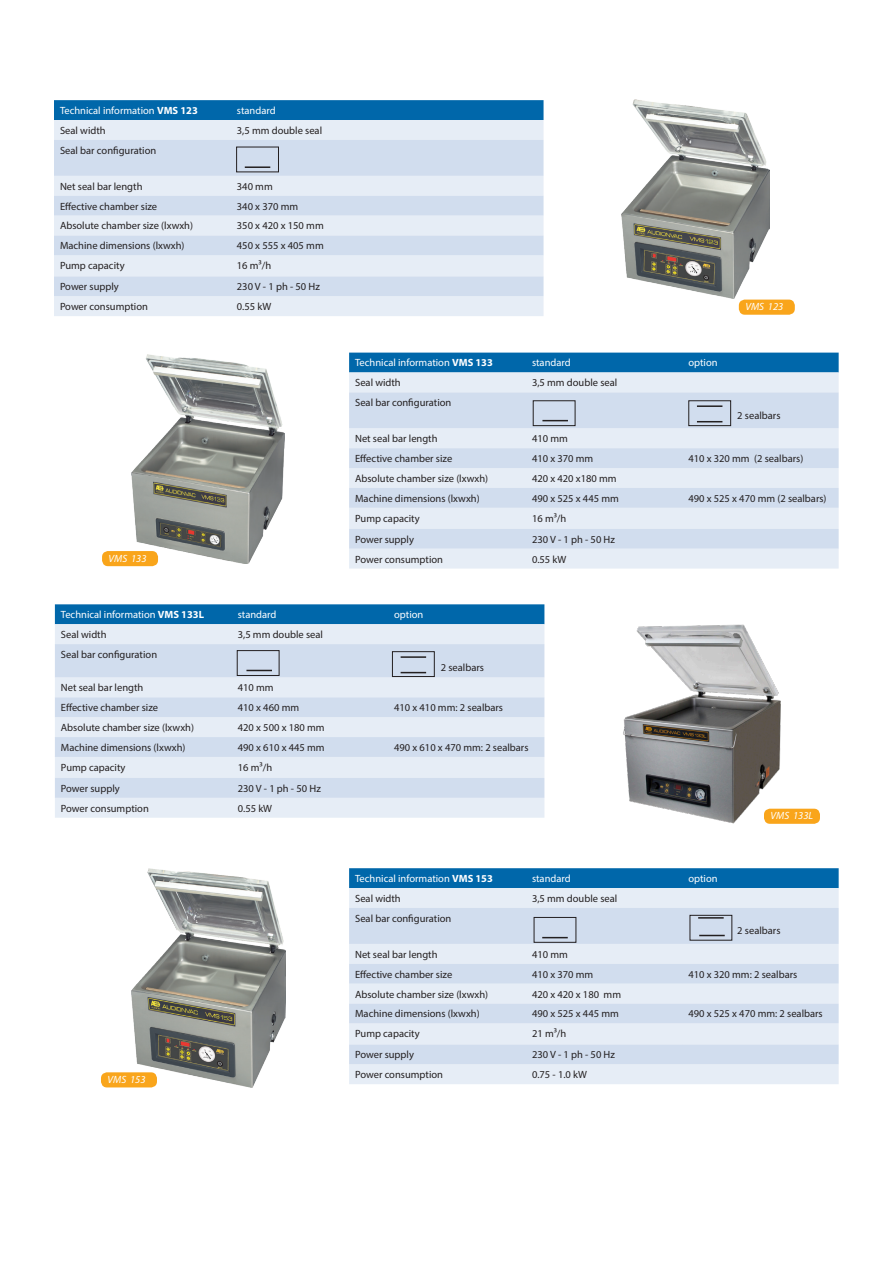
<style>
.page{position:relative;width:893px;height:1263px;background:#fff}
.page>*{position:absolute;margin:0;border:0;box-sizing:border-box;transform-origin:0 0}
.t1{font:10.5px "Myriad Pro";color:#231f20}
.t2{font:10.5px "Myriad Pro";color:#fff}
.t3{font:italic 10.5px "Myriad Pro";color:#fff}
.s1{font-weight:700}
</style>
<div class="page">
<div style="left:54px;top:100px;width:490px;height:20px;background:#0067aa"></div>
<div style="left:54px;top:120px;width:490px;height:196px;background:#e6edf6"></div>
<svg style="left:54px;top:140px;width:490px;height:156px;background:#d9e3f1"></svg>
<img style="left:622px;top:100px;width:147px;height:199px">
<img style="left:131px;top:354px;width:154px;height:209px">
<div style="left:349px;top:353px;width:490px;height:19px;background:#0067aa"></div>
<div style="left:349px;top:372px;width:490px;height:197px;background:#e6edf6"></div>
<svg style="left:349px;top:392px;width:490px;height:157px;background:#d9e3f0"></svg>
<img style="left:623px;top:624px;width:190px;height:200px">
<div style="left:55px;top:604px;width:489px;height:20px;background:#0067aa"></div>
<div style="left:55px;top:624px;width:489px;height:194px;background:#e6edf6"></div>
<svg style="left:55px;top:644px;width:489px;height:154px;background:#d9e3f1"></svg>
<div style="left:392px;top:651px;width:43px;height:26px;border:1px solid #231f20"></div>
<svg style="left:401px;top:672px;width:25px;height:1px"></svg>
<hr style="left:401px;top:656px;width:25px;height:2px;background:#231f20">
<div style="left:237px;top:650px;width:42px;height:26px;border:1px solid #231f20"></div>
<svg style="left:246px;top:670px;width:26px;height:1px"></svg>
<div style="left:236px;top:147px;width:43px;height:25px;border:1px solid #231f20"></div>
<hr style="left:245px;top:166px;width:25px;height:2px;background:#231f20">
<div style="left:688px;top:400px;width:43px;height:26px;border:1px solid #231f20"></div>
<svg style="left:697px;top:421px;width:25px;height:1px"></svg>
<hr style="left:697px;top:405px;width:25px;height:2px;background:#231f20">
<div style="left:533px;top:400px;width:42px;height:26px;border:1px solid #231f20"></div>
<svg style="left:542px;top:420px;width:26px;height:1px"></svg>
<img style="left:131px;top:868px;width:155px;height:219px">
<div style="left:349px;top:868px;width:490px;height:20px;background:#0067aa"></div>
<div style="left:349px;top:888px;width:490px;height:196px;background:#e6edf6"></div>
<svg style="left:349px;top:908px;width:490px;height:156px;background:#d9e3f0"></svg>
<div style="left:534px;top:917px;width:42px;height:26px;border:1px solid #231f20"></div>
<svg style="left:542px;top:937px;width:26px;height:1px"></svg>
<svg style="left:699px;top:935px;width:26px;height:1px"></svg>
<div style="left:690px;top:915px;width:42px;height:25px;border:1px solid #231f20"></div>
<div style="left:739px;top:300px;width:56px;height:15px;background:#f9a51b;border-radius:6px"></div>
<div style="left:764px;top:809px;width:56px;height:15px;background:#f9a51b;border-radius:6px"></div>
<div style="left:102px;top:551px;width:56px;height:15px;background:#f9a51b;border-radius:6px"></div>
<div style="left:101px;top:1072px;width:56px;height:15px;background:#f9a51b;border-radius:6px"></div>
<hr style="left:698px;top:917px;width:26px;height:2px;background:#231f20">
<p class="t2" style="left:60px;top:104px;width:139px">Technical information <span class="s1">VMS 123</span></p>
<p class="t2" style="left:237px;top:104px;width:40px">standard</p>
<p class="t1" style="left:60px;top:124px;width:47px">Seal width</p>
<p class="t1" style="left:237px;top:124px;width:87px">3,5 mm double seal</p>
<p class="t1" style="left:60px;top:144px;width:98px">Seal bar configuration</p>
<p class="t1" style="left:60px;top:180px;width:84px">Net seal bar length</p>
<p class="t1" style="left:237px;top:180px;width:37px">340 mm</p>
<p class="t1" style="left:60px;top:200px;width:99px">Effective chamber size</p>
<p class="t1" style="left:237px;top:200px;width:63px">340 x 370 mm</p>
<p class="t1" style="left:60px;top:219px;width:135px">Absolute chamber size (lxwxh)</p>
<p class="t1" style="left:237px;top:219px;width:88px">350 x 420 x 150 mm</p>
<p class="t1" style="left:60px;top:239px;width:126px">Machine dimensions (lxwxh)</p>
<p class="t1" style="left:237px;top:239px;width:88px">450 x 555 x 405 mm</p>
<p class="t1" style="left:60px;top:259px;width:66px">Pump capacity</p>
<p class="t1" style="left:237px;top:259px;width:36px">16 m³/h</p>
<p class="t1" style="left:60px;top:280px;width:60px">Power supply</p>
<p class="t1" style="left:237px;top:280px;width:85px">230 V - 1 ph - 50 Hz</p>
<p class="t1" style="left:60px;top:300px;width:89px">Power consumption</p>
<p class="t1" style="left:237px;top:300px;width:36px">0.55 kW</p>
<p class="t3" style="left:109px;top:552px;width:40px">VMS 133</p>
<p class="t2" style="left:355px;top:356px;width:139px">Technical information <span class="s1">VMS 133</span></p>
<p class="t2" style="left:532px;top:356px;width:40px">standard</p>
<p class="t2" style="left:688px;top:356px;width:31px">option</p>
<p class="t1" style="left:355px;top:376px;width:47px">Seal width</p>
<p class="t1" style="left:532px;top:376px;width:87px">3,5 mm double seal</p>
<p class="t1" style="left:355px;top:396px;width:98px">Seal bar configuration</p>
<p class="t3" style="left:745px;top:300px;width:40px">VMS 123</p>
<p class="t1" style="left:737px;top:409px;width:45px">2 sealbars</p>
<p class="t1" style="left:355px;top:432px;width:84px">Net seal bar length</p>
<p class="t1" style="left:532px;top:432px;width:37px">410 mm</p>
<p class="t1" style="left:355px;top:452px;width:99px">Effective chamber size</p>
<p class="t1" style="left:532px;top:452px;width:63px">410 x 370 mm</p>
<p class="t1" style="left:688px;top:452px;width:116px">410 x 320 mm (2 sealbars)</p>
<p class="t1" style="left:355px;top:472px;width:135px">Absolute chamber size (lxwxh)</p>
<p class="t1" style="left:532px;top:472px;width:86px">420 x 420 x180 mm</p>
<p class="t1" style="left:355px;top:492px;width:126px">Machine dimensions (lxwxh)</p>
<p class="t1" style="left:532px;top:492px;width:88px">490 x 525 x 445 mm</p>
<p class="t1" style="left:688px;top:492px;width:140px">490 x 525 x 470 mm (2 sealbars)</p>
<p class="t1" style="left:355px;top:512px;width:66px">Pump capacity</p>
<p class="t1" style="left:532px;top:512px;width:36px">16 m³/h</p>
<p class="t1" style="left:355px;top:533px;width:60px">Power supply</p>
<p class="t1" style="left:532px;top:533px;width:85px">230 V - 1 ph - 50 Hz</p>
<p class="t1" style="left:355px;top:553px;width:89px">Power consumption</p>
<p class="t1" style="left:532px;top:553px;width:36px">0.55 kW</p>
<p class="t2" style="left:61px;top:608px;width:145px">Technical information <span class="s1">VMS 133L</span></p>
<p class="t2" style="left:238px;top:608px;width:40px">standard</p>
<p class="t2" style="left:394px;top:608px;width:31px">option</p>
<p class="t1" style="left:61px;top:628px;width:47px">Seal width</p>
<p class="t1" style="left:238px;top:628px;width:87px">3,5 mm double seal</p>
<p class="t1" style="left:61px;top:648px;width:98px">Seal bar configuration</p>
<p class="t1" style="left:441px;top:661px;width:45px">2 sealbars</p>
<p class="t1" style="left:61px;top:681px;width:84px">Net seal bar length</p>
<p class="t1" style="left:238px;top:681px;width:37px">410 mm</p>
<p class="t1" style="left:61px;top:701px;width:99px">Effective chamber size</p>
<p class="t1" style="left:238px;top:701px;width:63px">410 x 460 mm</p>
<p class="t1" style="left:394px;top:701px;width:110px">410 x 410 mm: 2 sealbars</p>
<p class="t1" style="left:61px;top:721px;width:135px">Absolute chamber size (lxwxh)</p>
<p class="t1" style="left:238px;top:721px;width:88px">420 x 500 x 180 mm</p>
<p class="t1" style="left:61px;top:741px;width:126px">Machine dimensions (lxwxh)</p>
<p class="t1" style="left:238px;top:741px;width:88px">490 x 610 x 445 mm</p>
<p class="t1" style="left:394px;top:741px;width:136px">490 x 610 x 470 mm: 2 sealbars</p>
<p class="t1" style="left:61px;top:761px;width:66px">Pump capacity</p>
<p class="t1" style="left:238px;top:761px;width:36px">16 m³/h</p>
<p class="t1" style="left:61px;top:782px;width:60px">Power supply</p>
<p class="t1" style="left:238px;top:782px;width:85px">230 V - 1 ph - 50 Hz</p>
<p class="t1" style="left:61px;top:802px;width:89px">Power consumption</p>
<p class="t1" style="left:238px;top:802px;width:36px">0.55 kW</p>
<p class="t3" style="left:770px;top:809px;width:44px">VMS 133L</p>
<p class="t2" style="left:355px;top:872px;width:139px">Technical information <span class="s1">VMS 153</span></p>
<p class="t2" style="left:532px;top:872px;width:40px">standard</p>
<p class="t2" style="left:688px;top:872px;width:31px">option</p>
<p class="t1" style="left:355px;top:892px;width:47px">Seal width</p>
<p class="t1" style="left:532px;top:892px;width:87px">3,5 mm double seal</p>
<p class="t1" style="left:355px;top:912px;width:98px">Seal bar configuration</p>
<p class="t1" style="left:737px;top:924px;width:45px">2 sealbars</p>
<p class="t3" style="left:108px;top:1073px;width:40px">VMS 153</p>
<p class="t1" style="left:355px;top:948px;width:84px">Net seal bar length</p>
<p class="t1" style="left:532px;top:948px;width:37px">410 mm</p>
<p class="t1" style="left:355px;top:968px;width:99px">Effective chamber size</p>
<p class="t1" style="left:532px;top:968px;width:63px">410 x 370 mm</p>
<p class="t1" style="left:688px;top:968px;width:110px">410 x 320 mm: 2 sealbars</p>
<p class="t1" style="left:355px;top:987px;width:135px">Absolute chamber size (lxwxh)</p>
<p class="t1" style="left:532px;top:987px;width:91px">420 x 420 x 180 mm</p>
<p class="t1" style="left:355px;top:1007px;width:126px">Machine dimensions (lxwxh)</p>
<p class="t1" style="left:532px;top:1007px;width:88px">490 x 525 x 445 mm</p>
<p class="t1" style="left:688px;top:1007px;width:136px">490 x 525 x 470 mm: 2 sealbars</p>
<p class="t1" style="left:355px;top:1027px;width:66px">Pump capacity</p>
<p class="t1" style="left:532px;top:1027px;width:36px">21 m³/h</p>
<p class="t1" style="left:355px;top:1048px;width:60px">Power supply</p>
<p class="t1" style="left:532px;top:1048px;width:85px">230 V - 1 ph - 50 Hz</p>
<p class="t1" style="left:355px;top:1068px;width:89px">Power consumption</p>
<p class="t1" style="left:532px;top:1068px;width:56px">0.75 - 1.0 kW</p>
</div>
